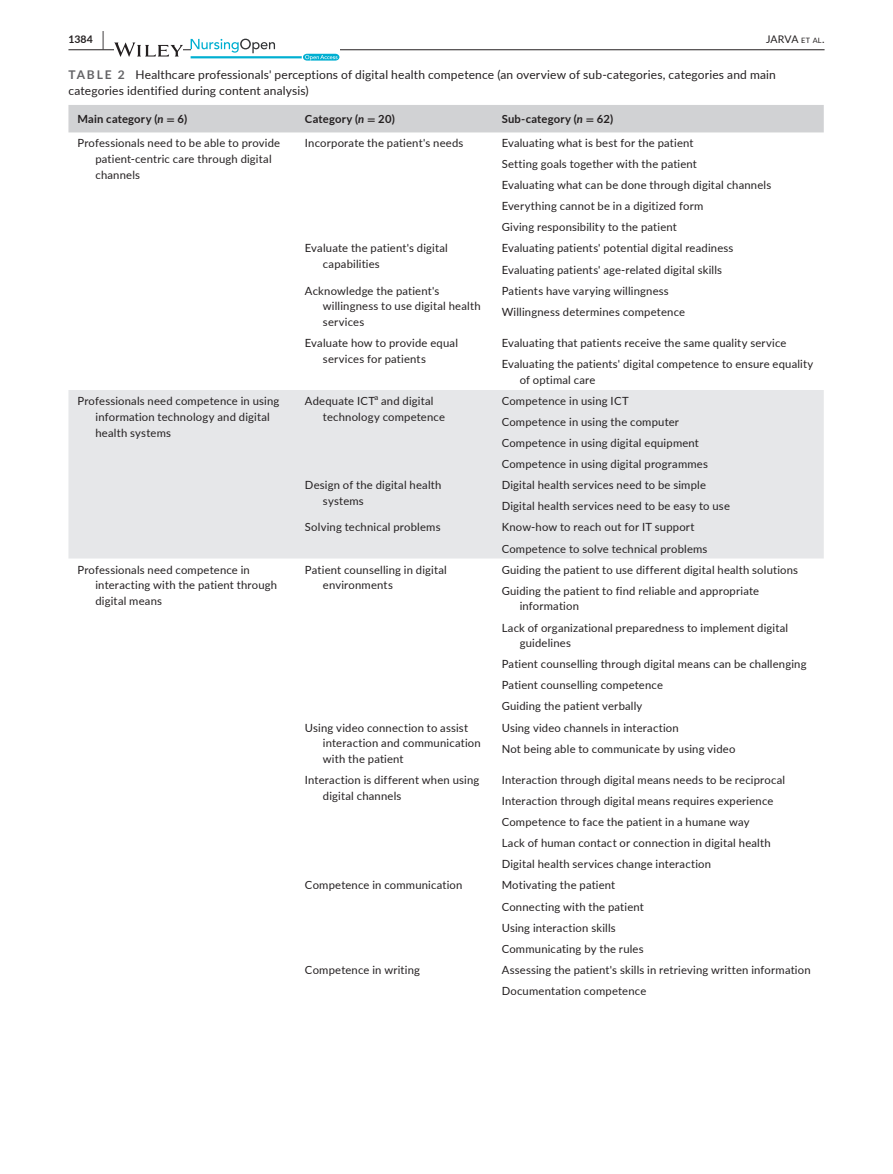
<style>
.page{position:relative;width:893px;height:1174px;background:#fff}
.page>*{position:absolute;margin:0;border:0;box-sizing:border-box;transform-origin:0 0}
.t1{font:12px/16.5px "Lato";letter-spacing:.015em;color:#231f20}
.t2{font:11.25px/21px "Lato";letter-spacing:.015em;color:#231f20}
.t3{font:700 11.25px "Lato";letter-spacing:.015em;color:#231f20}
.t4{font:10.5px "Lato";letter-spacing:.005em;color:#231f20}
.t5{font:700 10.5px "Lato";color:#231f20}
.t6{font:7.8px "Lato";color:#231f20}
.s1{font-size:19.5px}
.s2{font-size:7.35px}
.s3{font-weight:700;color:#636366}
.s4{font-style:italic}
.s5{font-family:"STIX"}
</style>
<div class="page">
<hr style="left:68px;top:49px;width:756px;height:1px;background:#231f20">
<svg style="left:114px;top:42px;width:69px;height:15px"></svg>
<svg style="left:191px;top:39px;width:148px;height:22px"></svg>
<div style="left:68px;top:105px;width:756px;height:27px;background:#d1d2d4"></div>
<div style="left:68px;top:390px;width:756px;height:168px;background:#e6e7e9"></div>
<p class="t5" style="left:68px;top:31px;width:37px">1384 <span class="s1">|</span></p>
<p class="t4" style="left:766px;top:31px;width:60px">JARVA <span class="s2">et al</span>.</p>
<p class="t1" style="left:68px;top:66px;width:709px"><span class="s3">TABLE 2</span> Healthcare professionals' perceptions of digital health competence (an overview of sub-categories, categories and main categories identified during content analysis)</p>
<p class="t3" style="left:77px;top:111px;width:111px">Main category (<span class="s4">n</span> <span class="s5">=</span> 6)</p>
<p class="t3" style="left:305px;top:111px;width:91px">Category (<span class="s4">n</span> <span class="s5">=</span> 20)</p>
<p class="t3" style="left:502px;top:111px;width:113px">Sub-category (<span class="s4">n</span> <span class="s5">=</span> 62)</p>
<p class="t2" style="left:95px;top:135px;width:186px;line-height:15.8px;text-indent:-18px">Professionals need to be able to provide patient-centric care through digital channels</p>
<p class="t2" style="left:305px;top:132px;width:160px">Incorporate the patient's needs</p>
<p class="t2" style="left:502px;top:132px;width:271px">Evaluating what is best for the patient<br>Setting goals together with the patient<br>Evaluating what can be done through digital channels Everything cannot be in a digitized form<br>Giving responsibility to the patient</p>
<p class="t2" style="left:323px;top:240px;width:127px;line-height:15.8px;text-indent:-18px">Evaluate the patient's digital capabilities</p>
<p class="t2" style="left:502px;top:237px;width:233px">Evaluating patients' potential digital readiness<br>Evaluating patients' age-related digital skills</p>
<p class="t2" style="left:323px;top:282px;width:159px;line-height:15.8px;text-indent:-18px">Acknowledge the patient's willingness to use digital health services</p>
<p class="t2" style="left:502px;top:279px;width:185px">Patients have varying willingness<br>Willingness determines competence</p>
<p class="t2" style="left:323px;top:335px;width:137px;line-height:15.8px;text-indent:-18px">Evaluate how to provide equal services for patients</p>
<p class="t2" style="left:502px;top:332px;width:313px">Evaluating that patients receive the same quality service<br>Evaluating the patients' digital competence to ensure equality</p>
<p class="t2" style="left:520px;top:369px;width:77px">of optimal care</p>
<p class="t2" style="left:95px;top:393px;width:185px;line-height:15.8px;text-indent:-18px">Professionals need competence in using information technology and digital health systems</p>
<p class="t2" style="left:305px;top:390px;width:72px">Adequate ICT</p>
<p class="t6" style="left:374px;top:391px;width:5px">a</p>
<p class="t2" style="left:323px;top:392px;width:124px;line-height:15.8px;text-indent:58px">and digital technology competence</p>
<p class="t2" style="left:502px;top:390px;width:208px">Competence in using ICT<br>Competence in using the computer Competence in using digital equipment Competence in using digital programmes</p>
<p class="t2" style="left:323px;top:477px;width:120px;line-height:15.8px;text-indent:-18px">Design of the digital health systems</p>
<p class="t2" style="left:502px;top:474px;width:230px">Digital health services need to be simple<br>Digital health services need to be easy to use</p>
<p class="t2" style="left:305px;top:516px;width:137px">Solving technical problems</p>
<p class="t2" style="left:502px;top:516px;width:207px">Know-how to reach out for IT support<br>Competence to solve technical problems</p>
<p class="t2" style="left:95px;top:561px;width:183px;line-height:15.8px;text-indent:-18px">Professionals need competence in interacting with the patient through digital means</p>
<p class="t2" style="left:323px;top:561px;width:125px;line-height:15.8px;text-indent:-18px">Patient counselling in digital environments</p>
<p class="t2" style="left:502px;top:558px;width:298px">Guiding the patient to use different digital health solutions<br>Guiding the patient to find reliable and appropriate</p>
<p class="t2" style="left:502px;top:595px;width:288px;text-indent:18px">information<br>Lack of organizational preparedness to implement digital</p>
<p class="t2" style="left:502px;top:632px;width:306px;text-indent:18px">guidelines<br>Patient counselling through digital means can be challenging Patient counselling competence<br>Guiding the patient verbally</p>
<p class="t2" style="left:323px;top:719px;width:159px;line-height:15.8px;text-indent:-18px">Using video connection to assist interaction and communication with the patient</p>
<p class="t2" style="left:502px;top:716px;width:235px">Using video channels in interaction<br>Not being able to communicate by using video</p>
<p class="t2" style="left:323px;top:771px;width:158px;line-height:15.8px;text-indent:-18px">Interaction is different when using digital channels</p>
<p class="t2" style="left:502px;top:769px;width:285px">Interaction through digital means needs to be reciprocal Interaction through digital means requires experience Competence to face the patient in a humane way<br>Lack of human contact or connection in digital health Digital health services change interaction</p>
<p class="t2" style="left:305px;top:874px;width:159px">Competence in communication</p>
<p class="t2" style="left:502px;top:874px;width:144px">Motivating the patient<br>Connecting with the patient<br>Using interaction skills<br>Communicating by the rules</p>
<p class="t2" style="left:305px;top:958px;width:117px">Competence in writing</p>
<p class="t2" style="left:502px;top:958px;width:310px">Assessing the patient's skills in retrieving written information<br>Documentation competence</p>
</div>
